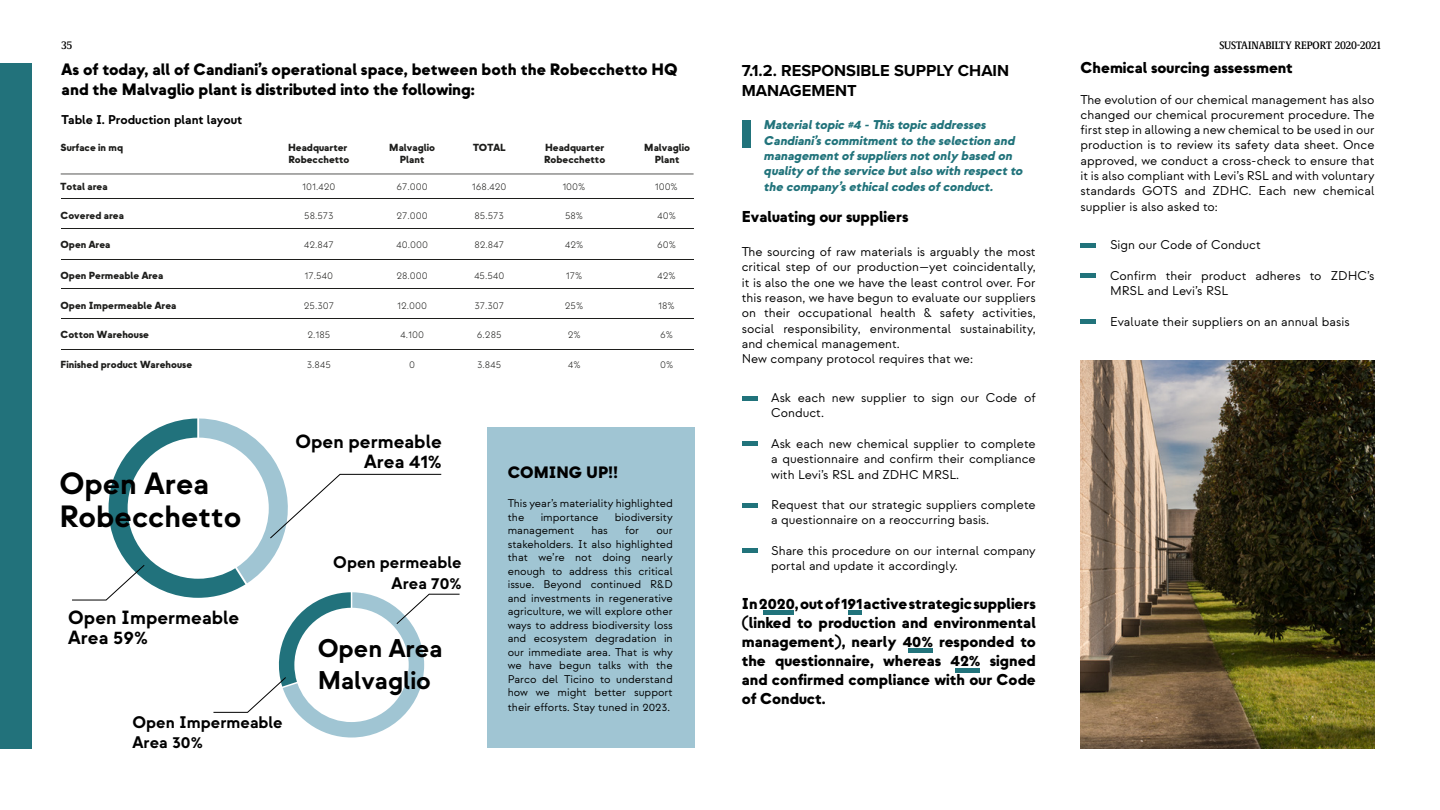
<style>
.page{position:relative;width:1440px;height:810px;background:#fff}
.page>*{position:absolute;margin:0;border:0;box-sizing:border-box;transform-origin:0 0}
.t1{font:700 30.75px/32.7px "Strawford";color:#000}
.t2{font:700 25.65px/32.7px "Strawford";color:#000}
.t3{font:700 19.12px/20.3px "Strawford";color:#000;text-align:right}
.t4{font:700 16.8px/20.3px "Strawford";color:#000;text-align:right}
.t5{font:900 16.5px/19.8px "Strawford";color:#000}
.t6{font:700 16.5px/19.8px "Proxima Nova";color:#000}
.t7{font:900 15.75px/18.9px "Strawford";color:#000;text-align:justify}
.t8{font:12.75px/15.3px "Strawford";color:#000}
.t9{font:italic 900 12.75px/15.3px "Strawford";color:#21737b}
.t10{font:700 12.75px "Strawford";color:#000}
.t11{font:11.25px/13.5px "Strawford";color:#000}
.t12{font:500 condensed 11.25px "Demos Next Pro";color:#000}
.t13{font:900 10.27px/12.4px "Strawford";color:#1e1e1c}
.t14{font:300 10.27px "Strawford";color:#1e1e1c}
</style>
<div class="page">
<div style="left:488px;top:428px;width:207px;height:320px;background:#a0c5d3"></div>
<div style="left:0;top:63px;width:32px;height:685px;background:#22727b"></div>
<div style="left:742px;top:120px;width:9px;height:27px;background:#21737b"></div>
<hr style="left:742px;top:396px;width:16px;height:4px;background:#21737b">
<hr style="left:742px;top:442px;width:15px;height:4px;background:#21737b">
<hr style="left:742px;top:503px;width:16px;height:4px;background:#21737b">
<hr style="left:742px;top:549px;width:15px;height:4px;background:#21737b">
<div style="left:1081px;top:243px;width:15px;height:5px;background:#21737b"></div>
<div style="left:1080px;top:273px;width:16px;height:5px;background:#21737b"></div>
<hr style="left:1081px;top:320px;width:15px;height:4px;background:#21737b">
<img style="left:1080px;top:360px;width:294px;height:388px">
<svg style="left:115px;top:418px;width:291px;height:320px"></svg>
<svg style="left:72px;top:473px;width:388px;height:240px"></svg>
<hr style="left:763px;top:611px;width:31px;height:4px;background:#21737b">
<hr style="left:848px;top:611px;width:14px;height:4px;background:#21737b">
<hr style="left:908px;top:649px;width:25px;height:4px;background:#21737b">
<div style="left:956px;top:668px;width:24px;height:5px;background:#21737b"></div>
<hr style="left:61px;top:174px;width:633px;height:1px;background:#1e1e1c">
<hr style="left:61px;top:199px;width:633px;height:1px;background:#1e1e1c">
<hr style="left:61px;top:228px;width:633px;height:1px;background:#1e1e1c">
<hr style="left:61px;top:259px;width:633px;height:1px;background:#1e1e1c">
<hr style="left:61px;top:289px;width:633px;height:1px;background:#1e1e1c">
<hr style="left:61px;top:318px;width:633px;height:1px;background:#1e1e1c">
<hr style="left:61px;top:349px;width:633px;height:1px;background:#1e1e1c">
<p class="t12" style="left:62px;top:37px;width:12px">35</p>
<p class="t12" style="left:1219px;top:37px;width:163px">SUSTAINABILTY REPORT 2020-2021</p>
<p class="t6" style="left:742px;top:60px;width:269px">7.1.2. RESPONSIBLE SUPPLY CHAIN<br>MANAGEMENT</p>
<p class="t7" style="left:1081px;top:58px;width:214px">Chemical sourcing assessment</p>
<p class="t8" style="left:1081px;top:92px;width:296px;text-align:justify">The evolution of our chemical management has also changed our chemical procurement procedure. The first step in allowing a new chemical to be used in our production is to review its safety data sheet. Once approved, we conduct a cross-check to ensure that it is also compliant with Levi’s RSL and with voluntary standards GOTS and ZDHC. Each new chemical supplier is also asked to:</p>
<p class="t5" style="left:62px;top:60px;width:617px">As of today, all of Candiani’s operational space, between both the Robecchetto HQ and the Malvaglio plant is distributed into the following:</p>
<p class="t10" style="left:62px;top:112px;width:182px">Table I. Production plant layout</p>
<p class="t9" style="left:764px;top:117px;width:261px">Material topic #4 - This topic addresses Candiani’s commitment to the selection and management of suppliers not only based on quality of the service but also with respect to the company’s ethical codes of conduct.</p>
<p class="t13" style="left:61px;top:142px;width:64px">Surface in mq</p>
<p class="t13" style="left:61px;top:180px;width:49px">Total area</p>
<p class="t13" style="left:61px;top:209px;width:65px">Covered area</p>
<p class="t13" style="left:61px;top:239px;width:52px">Open Area</p>
<p class="t13" style="left:61px;top:270px;width:104px">Open Permeable Area</p>
<p class="t13" style="left:644px;top:142px;width:47px;text-align:center">Malvaglio<br>Plant</p>
<p class="t14" style="left:655px;top:180px;width:25px">100%</p>
<p class="t14" style="left:657px;top:209px;width:20px">40%</p>
<p class="t14" style="left:657px;top:239px;width:20px">60%</p>
<p class="t14" style="left:657px;top:269px;width:20px">42%</p>
<p class="t13" style="left:389px;top:142px;width:47px;text-align:center">Malvaglio<br>Plant</p>
<p class="t14" style="left:397px;top:180px;width:33px">67.000</p>
<p class="t14" style="left:397px;top:209px;width:33px">27.000</p>
<p class="t14" style="left:396px;top:239px;width:33px">40.000</p>
<p class="t14" style="left:396px;top:269px;width:33px">28.000</p>
<p class="t14" style="left:397px;top:299px;width:31px">12.000</p>
<p class="t13" style="left:473px;top:142px;width:34px">TOTAL</p>
<p class="t14" style="left:472px;top:180px;width:36px">168.420</p>
<p class="t14" style="left:475px;top:209px;width:31px">85.573</p>
<p class="t14" style="left:474px;top:239px;width:31px">82.847</p>
<p class="t14" style="left:474px;top:269px;width:32px">45.540</p>
<p class="t14" style="left:474px;top:299px;width:31px">37.307</p>
<p class="t13" style="left:544px;top:142px;width:63px">Headquarter<br>Robecchetto</p>
<p class="t14" style="left:562px;top:180px;width:25px">100%</p>
<p class="t14" style="left:565px;top:209px;width:20px">58%</p>
<p class="t14" style="left:565px;top:239px;width:20px">42%</p>
<p class="t14" style="left:566px;top:269px;width:18px">17%</p>
<p class="t14" style="left:565px;top:299px;width:20px">25%</p>
<p class="t13" style="left:288px;top:142px;width:63px">Headquarter<br>Robecchetto</p>
<p class="t14" style="left:302px;top:180px;width:35px">101.420</p>
<p class="t14" style="left:304px;top:209px;width:31px">58.573</p>
<p class="t14" style="left:304px;top:239px;width:31px">42.847</p>
<p class="t14" style="left:305px;top:269px;width:30px">17.540</p>
<p class="t14" style="left:304px;top:299px;width:32px">25.307</p>
<p class="t7" style="left:742px;top:207px;width:168px">Evaluating our suppliers</p>
<p class="t8" style="left:742px;top:244px;width:295px">The sourcing of raw materials is arguably the most critical step of our production—yet coincidentally, it is also the one we have the least control over. For this reason, we have begun to evaluate our suppliers on their occupational health &amp; safety activities, social responsibility, environmental sustainability, and chemical management.<br>New company protocol requires that we:</p>
<p class="t8" style="left:1110px;top:238px;width:152px">Sign our Code of Conduct</p>
<p class="t8" style="left:1110px;top:268px;width:266px">Confirm their product adheres to ZDHC’s<br>MRSL and Levi’s RSL</p>
<p class="t8" style="left:1110px;top:314px;width:241px">Evaluate their suppliers on an annual basis</p>
<p class="t13" style="left:61px;top:299px;width:117px">Open Impermeable Area</p>
<p class="t14" style="left:658px;top:299px;width:18px">18%</p>
<p class="t13" style="left:61px;top:329px;width:90px">Cotton Warehouse</p>
<p class="t14" style="left:307px;top:329px;width:24px">2.185</p>
<p class="t14" style="left:400px;top:329px;width:25px">4.100</p>
<p class="t14" style="left:477px;top:329px;width:26px">6.285</p>
<p class="t14" style="left:568px;top:329px;width:14px">2%</p>
<p class="t14" style="left:660px;top:329px;width:14px">6%</p>
<p class="t13" style="left:61px;top:358px;width:133px">Finished product Warehouse</p>
<p class="t14" style="left:307px;top:358px;width:26px">3.845</p>
<p class="t14" style="left:409px;top:358px;width:7px">0</p>
<p class="t14" style="left:477px;top:358px;width:26px">3.845</p>
<p class="t14" style="left:568px;top:358px;width:14px">4%</p>
<p class="t14" style="left:660px;top:358px;width:15px">0%</p>
<h1 class="t1" style="left:59px;top:468px;width:183px">Open Area<br>Robecchetto</h1>
<h3 class="t3" style="left:68px;top:607px;width:173px;text-align:left">Open Impermeable<br>Area 59%</h3>
<h3 class="t4" style="left:133px;top:712px;width:152px;text-align:left">Open Impermeable<br>Area 30%</h3>
<h3 class="t3" style="left:296px;top:431px;width:148px">Open permeable<br>Area 41%</h3>
<h3 class="t4" style="left:333px;top:553px;width:130px">Open permeable<br>Area 70%</h3>
<h2 class="t2" style="left:318px;top:632px;width:126px">Open Area<br>Malvaglio</h2>
<p class="t5" style="left:508px;top:463px;width:112px">COMING UP!!</p>
<p class="t11" style="left:508px;top:497px;width:167px">This year’s materiality highlighted the</p>
<p class="t11" style="left:541px;top:510px;width:59px">importance</p>
<p class="t11" style="left:615px;top:510px;width:59px">biodiversity</p>
<p class="t11" style="left:508px;top:524px;width:68px">management</p>
<p class="t11" style="left:591px;top:524px;width:18px">has</p>
<p class="t11" style="left:625px;top:524px;width:16px">for</p>
<p class="t11" style="left:508px;top:524px;width:167px;text-align:justify;text-indent:149px">our stakeholders. It also highlighted that we’re not doing nearly enough to address this critical issue. Beyond continued R&amp;D and investments in regenerative agriculture, we will explore other ways to address biodiversity loss and ecosystem degradation in our immediate area. That is why we have begun talks with the Parco del Ticino to understand how we might better support</p>
<p class="t11" style="left:508px;top:701px;width:164px">their efforts. Stay tuned in 2023.</p>
<p class="t8" style="left:771px;top:390px;width:266px">Ask each new supplier to sign our Code of<br>Conduct.</p>
<p class="t8" style="left:771px;top:436px;width:266px;text-align:justify">Ask each new chemical supplier to complete a questionnaire and confirm their compliance with Levi’s RSL and ZDHC MRSL.</p>
<p class="t8" style="left:771px;top:497px;width:266px">Request that our strategic suppliers complete a questionnaire on a reoccurring basis.</p>
<p class="t8" style="left:771px;top:543px;width:266px">Share this procedure on our internal company portal and update it accordingly.</p>
<p class="t7" style="left:742px;top:595px;width:296px">In 2020, out of 191 active strategic suppliers (linked to production and environmental management), nearly 40% responded to the questionnaire, whereas 42% signed and confirmed compliance with our Code of Conduct.</p>
</div>
